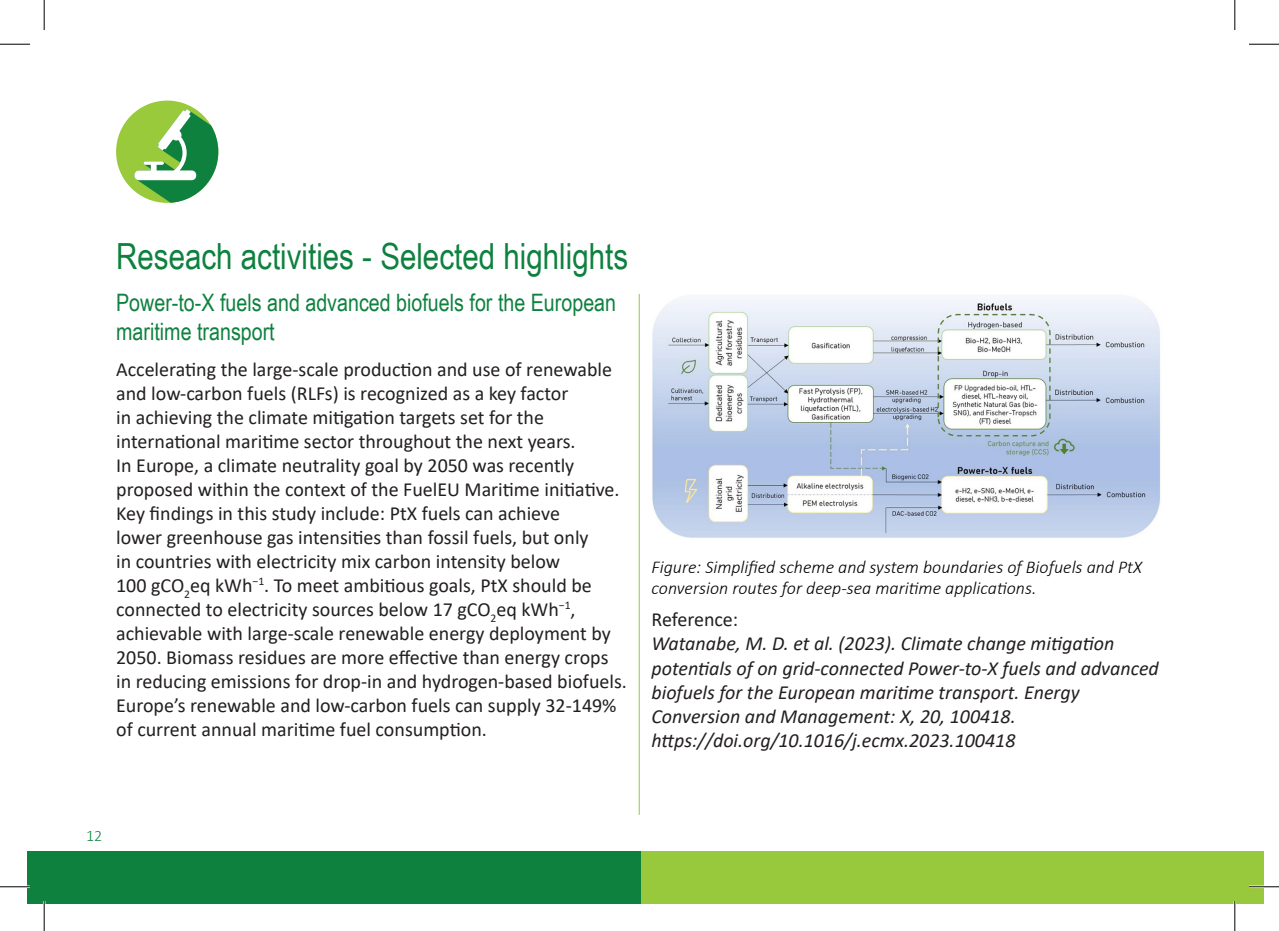
<style>
.page{position:relative;width:1279px;height:931px;background:#fff}
.page>*{position:absolute;margin:0;border:0;box-sizing:border-box;transform-origin:0 0}
.t1{font:36px "Arial Narrow";color:#0e813f}
.t2{font:24px/28.8px "Arial Narrow";color:#0e813f}
.t3{font:20px/24px "Calibri";color:#231f20}
.t4{font:italic 20px/24px "Calibri";color:#231f20}
.t5{font:italic 300 18px/21.6px "Calibri";color:#000}
.t6{font:300 16px "Calibri";color:#0d803f}
</style>
<div class="page">
<hr style="left:639px;top:294px;width:1px;height:520px;background:#98c93d">
<div style="left:116px;top:101px;width:102px;height:102px;background:#99ca3b;border-radius:50%"></div>
<svg style="left:134px;top:109px;width:84px;height:94px"></svg>
<div style="left:27px;top:851px;width:1228px;height:52px;background:#98c93c"></div>
<div style="left:1215px;top:851px;width:48px;height:52px;background:#98c93c"></div>
<div style="left:27px;top:851px;width:614px;height:52px;background:#0e813f"></div>
<img style="left:652px;top:299px;width:509px;height:239px">
<hr style="left:0;top:885px;width:30px;height:2px;background:#fff">
<hr style="left:1249px;top:885px;width:30px;height:2px;background:#fff">
<hr style="left:43px;top:900px;width:2px;height:30px;background:#fff">
<hr style="left:1233px;top:900px;width:3px;height:30px;background:#fff">
<hr style="left:0;top:44px;width:30px;height:1px;background:#000">
<hr style="left:1249px;top:44px;width:30px;height:1px;background:#000">
<hr style="left:0;top:886px;width:30px;height:1px;background:#000">
<hr style="left:1249px;top:886px;width:30px;height:1px;background:#000">
<hr style="left:44px;top:0;width:1px;height:30px;background:#000">
<hr style="left:44px;top:900px;width:1px;height:30px;background:#000">
<hr style="left:1234px;top:0;width:1px;height:30px;background:#000">
<hr style="left:1234px;top:900px;width:1px;height:30px;background:#000">
<h1 class="t1" style="left:116px;top:230px;width:513px">Reseach activities - Selected highlights</h1>
<p class="t2" style="left:116px;top:287px;width:501px">Power-to-X fuels and advanced biofuels for the European maritime transport</p>
<p class="t3" style="left:116px;top:356px;width:512px">Accelerating the large-scale production and use of renewable and low-carbon fuels (RLFs) is recognized as a key factor<br>in achieving the climate mitigation targets set for the international maritime sector throughout the next years.<br>In Europe, a climate neutrality goal by 2050 was recently proposed within the context of the FuelEU Maritime initiative.<br>Key findings in this study include: PtX fuels can achieve<br>lower greenhouse gas intensities than fossil fuels, but only<br>in countries with electricity mix carbon intensity below<br>100 gCO<sub>2</sub>eq kWh<sup>−1</sup>. To meet ambitious goals, PtX should be connected to electricity sources below 17 gCO<sub>2</sub>eq kWh<sup>−1</sup>, achievable with large-scale renewable energy deployment by 2050. Biomass residues are more effective than energy crops in reducing emissions for drop-in and hydrogen-based biofuels.<br>Europe’s renewable and low-carbon fuels can supply 32-149% of current annual maritime fuel consumption.</p>
<p class="t5" style="left:651px;top:555px;width:492px">Figure: Simplified scheme and system boundaries of Biofuels and PtX conversion routes for deep-sea maritime applications.</p>
<p class="t3" style="left:651px;top:607px;width:88px">Reference:</p>
<p class="t4" style="left:651px;top:630px;width:509px">Watanabe, M. D. et al. (2023). Climate change mitigation potentials of on grid-connected Power-to-X fuels and advanced biofuels for the European maritime transport. Energy Conversion and Management: X, 20, 100418. https://doi.org/10.1016/j.ecmx.2023.100418</p>
<p class="t6" style="left:86px;top:825px;width:18px">12</p>
</div>
